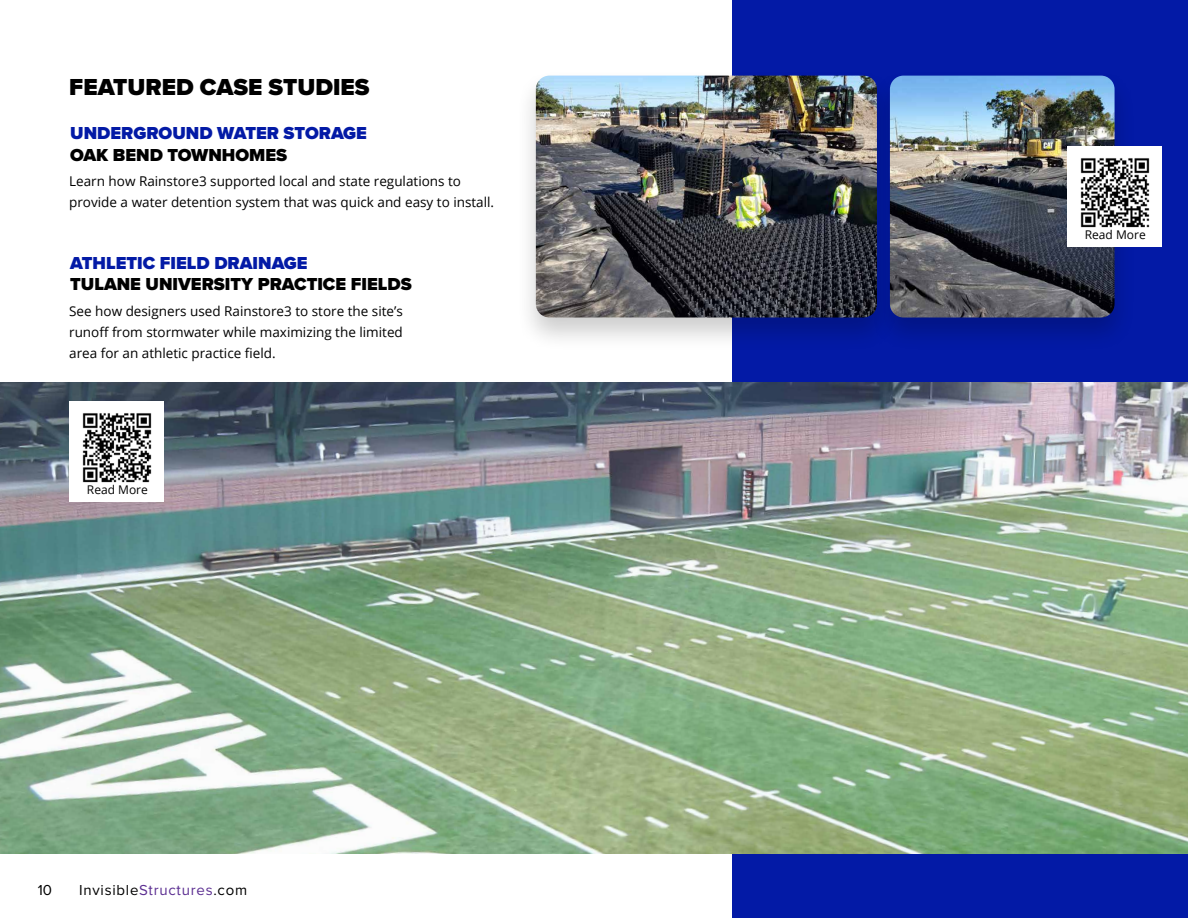
<style>
.page{position:relative;width:1188px;height:918px;background:#fff}
.page>*{position:absolute;margin:0;border:0;box-sizing:border-box;transform-origin:0 0}
.t1{font:900 24px "Proxima Nova";color:#000}
.t2{font:900 18px "Proxima Nova";color:#000}
.t3{font:900 18px "Proxima Nova";color:#031aa6}
.t4{font:15px "Proxima Nova";letter-spacing:.05em;color:#000}
.t5{font:13.5px/21px "Open Sans";color:#000}
.t6{font:12px "Open Sans";color:#000}
.s1{color:#5c2f92}
</style>
<div class="page">
<div style="left:732px;top:0;width:456px;height:918px;background:#031aa6"></div>
<img style="left:0;top:382px;width:1188px;height:471px">
<div style="left:516px;top:69px;width:382px;height:283px;background:#000;opacity:.2"></div>
<img style="left:536px;top:76px;width:334px;height:242px">
<div style="left:870px;top:69px;width:266px;height:283px;background:#000;opacity:.2"></div>
<img style="left:890px;top:76px;width:225px;height:242px">
<div style="left:1067px;top:146px;width:95px;height:101px;background:#fff"></div>
<img style="left:1080px;top:158px;width:70px;height:70px">
<div style="left:69px;top:401px;width:95px;height:101px;background:#fff"></div>
<img style="left:82px;top:413px;width:70px;height:70px">
<h1 class="t1" style="left:69px;top:69px;width:302px">FEATURED CASE STUDIES</h1>
<h2 class="t3" style="left:70px;top:120px;width:298px">UNDERGROUND WATER STORAGE</h2>
<h2 class="t2" style="left:70px;top:141px;width:219px">OAK BEND TOWNHOMES</h2>
<p class="t5" style="left:69px;top:171px;width:427px">Learn how Rainstore3 supported local and state regulations to provide a water detention system that was quick and easy to install.</p>
<h2 class="t3" style="left:70px;top:249px;width:239px">ATHLETIC FIELD DRAINAGE</h2>
<h2 class="t2" style="left:70px;top:270px;width:343px">TULANE UNIVERSITY PRACTICE FIELDS</h2>
<p class="t5" style="left:69px;top:300px;width:335px;text-align:justify">See how designers used Rainstore3 to store the site’s runoff from stormwater while maximizing the limited area for an athletic practice field.</p>
<p class="t6" style="left:87px;top:481px;width:63px">Read More</p>
<p class="t4" style="left:38px;top:879px;width:16px">10</p>
<p class="t4" style="left:79px;top:879px;width:169px">Invisible<span class="s1">Structures</span>.com</p>
<p class="t6" style="left:1085px;top:226px;width:63px">Read More</p>
</div>
